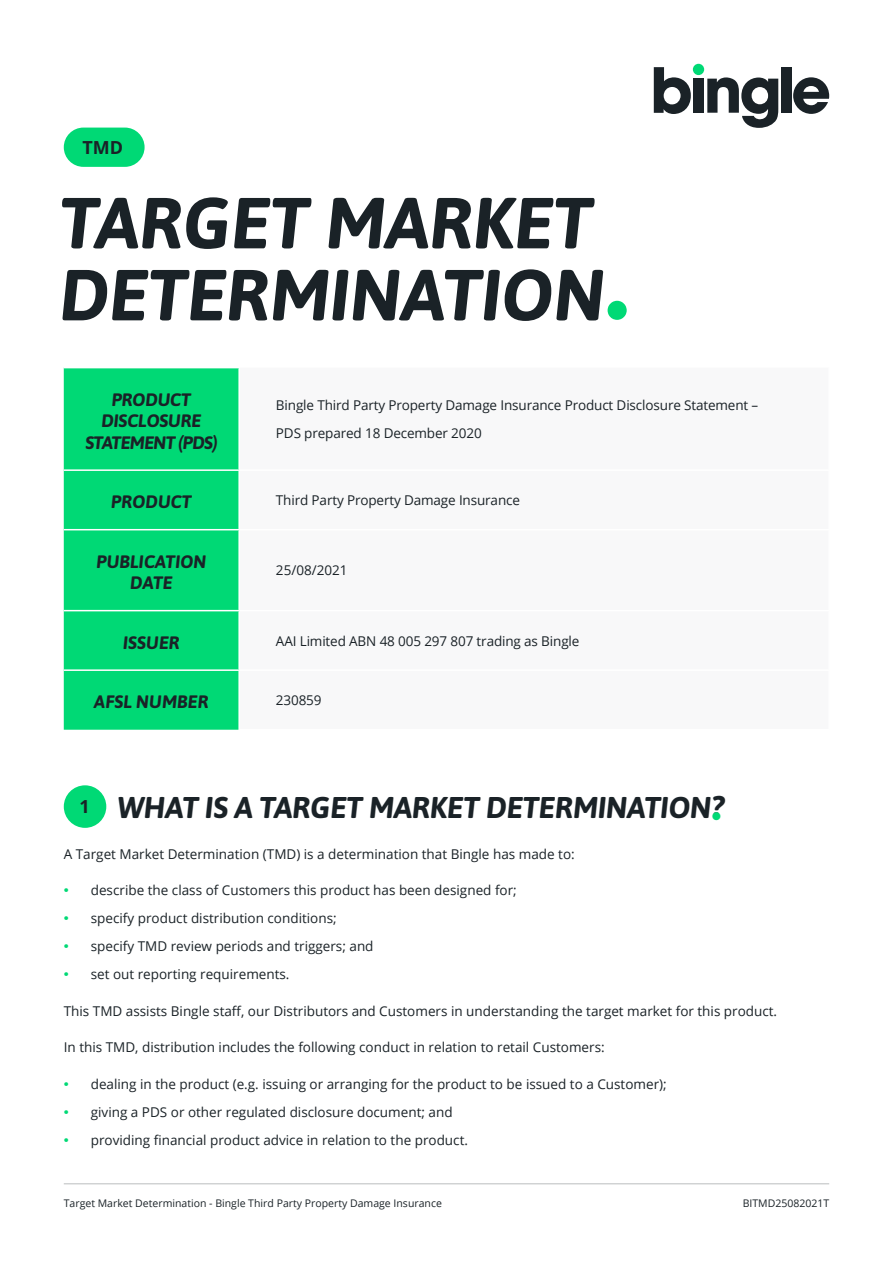
<style>
.page{position:relative;width:893px;height:1263px;background:#fff}
.page>*{position:absolute;margin:0;border:0;box-sizing:border-box;transform-origin:0 0}
.t1{font:italic 700 72px/72px "Asap";letter-spacing:-.005em;color:#1a2227}
.t2{font:italic 700 30px "Asap";letter-spacing:-.01em;color:#1a2227}
.t3{font:italic 700 18px/21.6px "Asap";color:#1a2227;text-align:center}
.t4{font:700 18px "Open Sans";color:#1a2227}
.t5{font:13.5px/28px "Open Sans";color:#1a2227}
.t6{font:10.5px "Open Sans";color:#1a2227}
.s1{font-style:normal;color:#00d975}
.s2{font-family:"Asap";font-size:15px;color:#00d975}
</style>
<div class="page">
<hr style="left:64px;top:1183px;width:765px;height:1px;background:#babdbe">
<svg style="left:654px;top:67px;width:37px;height:47px"></svg>
<div style="left:693px;top:79px;width:10px;height:34px;background:#1a2227"></div>
<svg style="left:707px;top:77px;width:71px;height:51px"></svg>
<div style="left:781px;top:67px;width:10px;height:46px;background:#1a2227"></div>
<svg style="left:793px;top:77px;width:36px;height:37px"></svg>
<div style="left:693px;top:64px;width:11px;height:11px;background:#00d975;border-radius:50%"></div>
<div style="left:64px;top:128px;width:81px;height:39px;background:#00d975;border-radius:20px"></div>
<div style="left:64px;top:368px;width:174px;height:362px;background:#00d975"></div>
<hr style="left:64px;top:469px;width:175px;height:2px;background:#fff">
<hr style="left:64px;top:529px;width:175px;height:1px;background:#fff">
<hr style="left:64px;top:610px;width:175px;height:1px;background:#fff">
<hr style="left:64px;top:669px;width:175px;height:2px;background:#fff">
<div style="left:64px;top:785px;width:42px;height:43px;background:#00d975;border-radius:50%"></div>
<h3 class="t4" style="left:83px;top:135px;width:42px">TMD</h3>
<h1 class="t1" style="left:60px;top:183px;width:571px">TARGET MARKET<br>DETERMINATION<span class="s1">•</span></h1>
<h3 class="t3" style="left:85px;top:388px;width:134px">PRODUCT<br>DISCLOSURE<br>STATEMENT (PDS)</h3>
<p class="t5" style="left:276px;top:391px;width:484px">Bingle Third Party Property Damage Insurance Product Disclosure Statement –<br>PDS prepared 18 December 2020</p>
<h3 class="t3" style="left:111px;top:490px;width:82px">PRODUCT</h3>
<p class="t5" style="left:276px;top:486px;width:246px">Third Party Property Damage Insurance</p>
<h3 class="t3" style="left:96px;top:550px;width:112px">PUBLICATION<br>DATE</h3>
<p class="t5" style="left:276px;top:556px;width:73px">25/08/2021</p>
<h3 class="t3" style="left:123px;top:631px;width:58px">ISSUER</h3>
<p class="t5" style="left:276px;top:626px;width:305px">AAI Limited ABN 48 005 297 807 trading as Bingle</p>
<h3 class="t3" style="left:94px;top:690px;width:116px">AFSL NUMBER</h3>
<p class="t5" style="left:276px;top:686px;width:47px">230859</p>
<h2 class="t2" style="left:118px;top:786px;width:609px">WHAT IS A TARGET MARKET DETERMINATION?<span class="s1">•</span></h2>
<p class="t5" style="left:64px;top:839px;width:512px">A Target Market Determination (TMD) is a determination that Bingle has made to:</p>
<p class="t5" style="left:64px;top:876px;width:455px"><span class="s2">•</span> describe the class of Customers this product has been designed for;</p>
<p class="t5" style="left:64px;top:904px;width:274px"><span class="s2">•</span> specify product distribution conditions;</p>
<p class="t5" style="left:64px;top:932px;width:311px"><span class="s2">•</span> specify TMD review periods and triggers; and</p>
<p class="t5" style="left:64px;top:960px;width:227px"><span class="s2">•</span> set out reporting requirements.</p>
<p class="t5" style="left:64px;top:996px;width:715px">This TMD assists Bingle staff, our Distributors and Customers in understanding the target market for this product.</p>
<p class="t5" style="left:64px;top:1033px;width:542px">In this TMD, distribution includes the following conduct in relation to retail Customers:</p>
<p class="t5" style="left:64px;top:1069px;width:604px"><span class="s2">•</span> dealing in the product (e.g. issuing or arranging for the product to be issued to a Customer);</p>
<p class="t5" style="left:64px;top:1097px;width:390px"><span class="s2">•</span> giving a PDS or other regulated disclosure document; and</p>
<p class="t5" style="left:64px;top:1125px;width:406px"><span class="s2">•</span> providing financial product advice in relation to the product.</p>
<h3 class="t4" style="left:80px;top:794px;width:12px">1</h3>
<p class="t6" style="left:64px;top:1196px;width:380px">Target Market Determination - Bingle Third Party Property Damage Insurance</p>
<p class="t6" style="left:743px;top:1196px;width:88px">BITMD25082021T</p>
</div>
